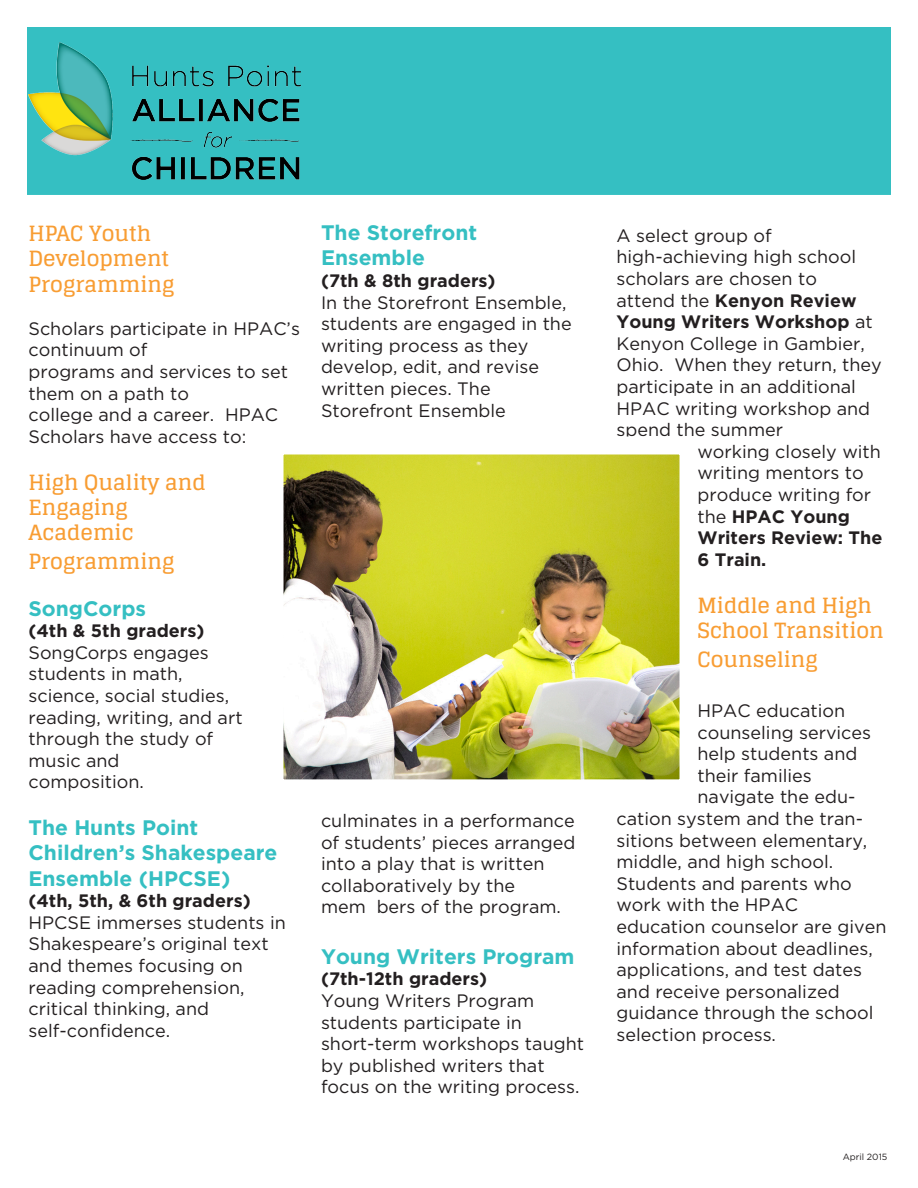
<style>
.page{position:relative;width:918px;height:1188px;background:#fff}
.page>*{position:absolute;margin:0;border:0;box-sizing:border-box;transform-origin:0 0}
.t1{font:700 21px/25.2px "Glegoo";color:#f89d33}
.t2{font:700 21px/25.2px "Gotham";color:#35bfc2}
.t3{font:18px/21.6px "Gotham";color:#231f20}
.t4{font:700 18px "Gotham";color:#231f20}
.t5{font:9px "Gotham";color:#231f20}
.s1{font-weight:700}
</style>
<div class="page">
<div style="left:27px;top:27px;width:864px;height:168px;background:#35bfc2"></div>
<img style="left:285px;top:455px;width:394px;height:323px">
<img style="left:28px;top:42px;width:272px;height:138px">
<p class="t1" style="left:28px;top:221px;width:124px">HPAC Youth</p>
<p class="t1" style="left:28px;top:246px;width:142px">Development</p>
<p class="t1" style="left:28px;top:272px;width:147px">Programming</p>
<p class="t3" style="left:28px;top:317px;width:273px">Scholars participate in HPAC’s continuum of</p>
<p class="t3" style="left:28px;top:360px;width:261px">programs and services to set them on a path to</p>
<p class="t3" style="left:28px;top:404px;width:251px">college and a career. HPAC<br>Scholars have access to:</p>
<p class="t1" style="left:28px;top:470px;width:179px">High Quality and</p>
<p class="t1" style="left:28px;top:495px;width:101px">Engaging</p>
<p class="t1" style="left:28px;top:520px;width:107px">Academic</p>
<p class="t1" style="left:28px;top:549px;width:147px">Programming</p>
<p class="t2" style="left:28px;top:595px;width:119px">SongCorps</p>
<p class="t4" style="left:28px;top:620px;width:177px">(4th &amp; 5th graders)</p>
<p class="t3" style="left:28px;top:641px;width:182px">SongCorps engages</p>
<p class="t3" style="left:28px;top:663px;width:156px">students in math,</p>
<p class="t3" style="left:28px;top:684px;width:216px">science, social studies, reading, writing, and art through the study of</p>
<p class="t3" style="left:28px;top:749px;width:93px">music and</p>
<p class="t3" style="left:28px;top:771px;width:117px">composition.</p>
<p class="t2" style="left:28px;top:815px;width:171px">The Hunts Point</p>
<p class="t2" style="left:28px;top:840px;width:250px">Children’s Shakespeare<br>Ensemble (HPCSE)</p>
<p class="t4" style="left:28px;top:890px;width:224px">(4th, 5th, &amp; 6th graders)</p>
<p class="t3" style="left:28px;top:911px;width:259px">HPCSE immerses students in<br>Shakespeare’s original text and themes focusing on</p>
<p class="t3" style="left:28px;top:976px;width:218px">reading comprehension,</p>
<p class="t3" style="left:28px;top:998px;width:182px">critical thinking, and</p>
<p class="t3" style="left:28px;top:1019px;width:143px">self-confidence.</p>
<p class="t2" style="left:321px;top:220px;width:158px">The Storefront</p>
<p class="t2" style="left:321px;top:245px;width:105px">Ensemble</p>
<p class="t4" style="left:321px;top:270px;width:176px">(7th &amp; 8th graders)</p>
<p class="t3" style="left:321px;top:291px;width:252px">In the Storefront Ensemble, students are engaged in the writing process as they</p>
<p class="t3" style="left:321px;top:356px;width:220px">develop, edit, and revise</p>
<p class="t3" style="left:321px;top:378px;width:171px">written pieces. The</p>
<p class="t3" style="left:321px;top:399px;width:186px">Storefront Ensemble</p>
<p class="t3" style="left:321px;top:810px;width:256px;text-align:justify">culminates in a performance of students’ pieces arranged into a play that is written</p>
<p class="t3" style="left:321px;top:874px;width:196px">collaboratively by the</p>
<p class="t3" style="left:321px;top:896px;width:242px">mem bers of the program.</p>
<p class="t2" style="left:321px;top:943px;width:255px">Young Writers Program</p>
<p class="t4" style="left:321px;top:969px;width:168px">(7th-12th graders)</p>
<p class="t3" style="left:321px;top:990px;width:215px">Young Writers Program</p>
<p class="t3" style="left:321px;top:1011px;width:202px">students participate in</p>
<p class="t3" style="left:321px;top:1033px;width:265px">short-term workshops taught by published writers that</p>
<p class="t3" style="left:321px;top:1076px;width:260px">focus on the writing process.</p>
<p class="t3" style="left:616px;top:224px;width:157px">A select group of</p>
<p class="t3" style="left:616px;top:246px;width:241px">high-achieving high school scholars are chosen to</p>
<p class="t3" style="left:616px;top:289px;width:267px">attend the <span class="s1">Kenyon Review<br>Young Writers Workshop</span> at<br>Kenyon College in Gambier,<br>Ohio. When they return, they participate in an additional<br>HPAC writing workshop and spend the summer</p>
<p class="t3" style="left:698px;top:440px;width:187px">working closely with writing mentors to produce writing for the <span class="s1">HPAC Young<br>Writers Review: The<br>6 Train.</span></p>
<p class="t1" style="left:698px;top:593px;width:188px">Middle and High<br>School Transition</p>
<p class="t1" style="left:698px;top:647px;width:122px">Counseling</p>
<p class="t3" style="left:698px;top:700px;width:175px">HPAC education counseling services help students and their families</p>
<p class="t3" style="left:616px;top:786px;width:252px;text-indent:81px">navigate the edu&shy;cation system and the tran&shy;sitions between elementary, middle, and high school.</p>
<p class="t3" style="left:616px;top:872px;width:237px">Students and parents who work with the HPAC</p>
<p class="t3" style="left:616px;top:916px;width:272px">education counselor are given information about deadlines, applications, and test dates and receive personalized guidance through the school selection process.</p>
<p class="t5" style="left:843px;top:1152px;width:46px">April 2015</p>
</div>
